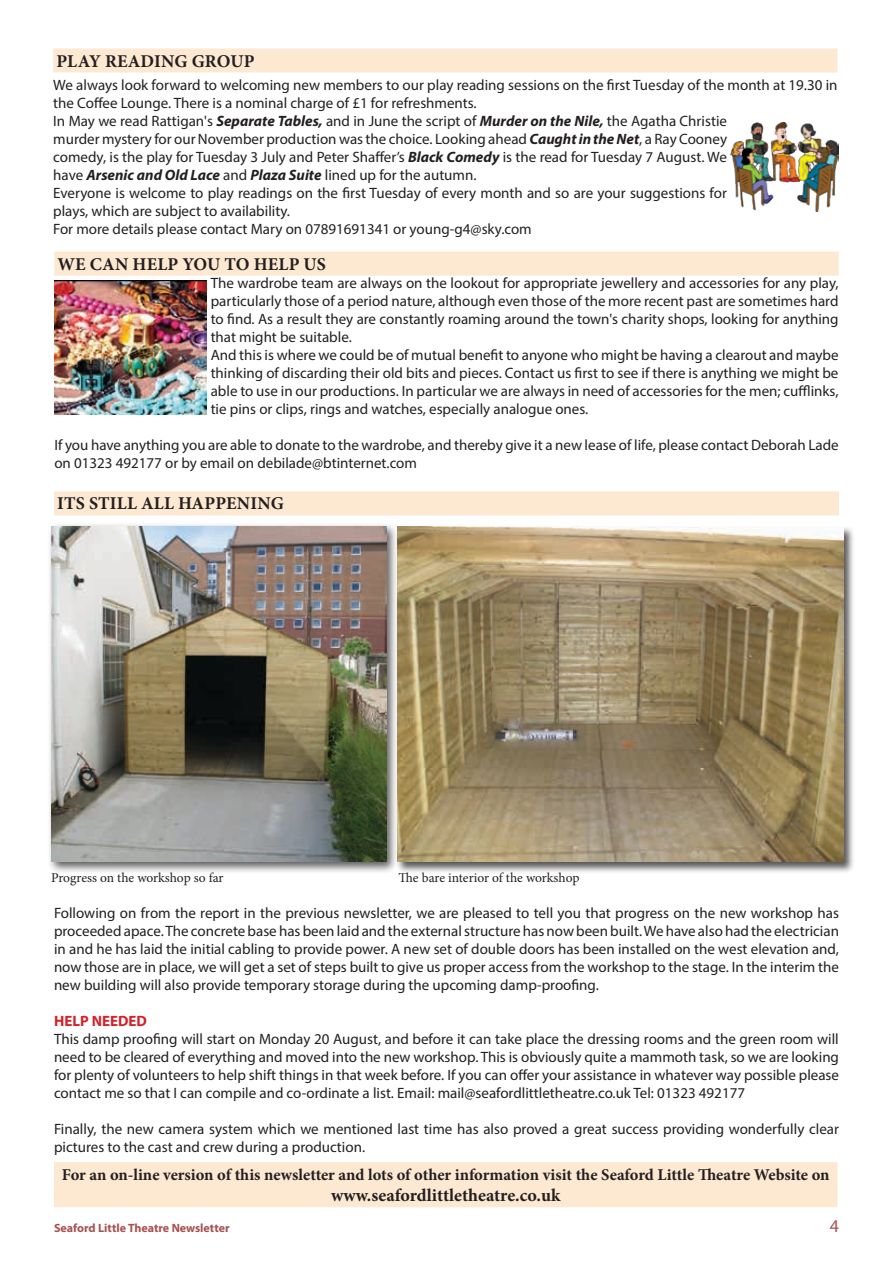
<style>
.page{position:relative;width:893px;height:1263px;background:#fff}
.page>*{position:absolute;margin:0;border:0;box-sizing:border-box;transform-origin:0 0}
.t1{font:700 18px "Minion Pro";letter-spacing:.01em;color:#231f20}
.t2{font:18px "Myriad Pro";color:#a85150}
.t3{font:700 16.5px "Minion Pro";letter-spacing:-.005em;color:#231f20}
.t4{font:15px/18px "Myriad Pro";color:#231f20}
.t5{font:700 15px "Myriad Pro";color:#d2232a}
.t6{font:13.5px "Minion Pro";letter-spacing:-.005em;color:#231f20}
.t7{font:700 12px "Myriad Pro";color:#a85150}
.s1{font-weight:700;font-style:italic}
</style>
<div class="page">
<div style="left:54px;top:1162px;width:783px;height:24px;background:#fde8d2"></div>
<div style="left:54px;top:1183px;width:783px;height:24px;background:#fde8d2"></div>
<div style="left:53px;top:48px;width:784px;height:24px;background:#fde8d2"></div>
<img style="left:730px;top:122px;width:109px;height:90px">
<div style="left:54px;top:491px;width:785px;height:24px;background:#fde8d2"></div>
<div style="left:47px;top:523px;width:352px;height:351px;background:#231f20;opacity:.75"></div>
<img style="left:51px;top:527px;width:335px;height:335px">
<div style="left:396px;top:526px;width:459px;height:347px;background:#231f20;opacity:.75"></div>
<img style="left:397px;top:527px;width:446px;height:334px">
<div style="left:54px;top:252px;width:785px;height:24px;background:#fde8d2"></div>
<img style="left:54px;top:281px;width:152px;height:133px">
<p class="t1" style="left:56px;top:48px;width:200px">PLAY READING GROUP</p>
<p class="t4" style="left:53px;top:76px;width:786px">We always look forward to welcoming new members to our play reading sessions on the first Tuesday of the month at 19.30 in the Coffee Lounge. There is a nominal charge of £1 for refreshments.<br>In May we read Rattigan's <span class="s1">Separate Tables,</span> and in June the script of <span class="s1">Murder on the Nile,</span> the Agatha Christie<br>murder mystery for our November production was the choice. Looking ahead <span class="s1">Caught in the Net</span>, a Ray Cooney<br>comedy, is the play for Tuesday 3 July and Peter Shaffer’s <span class="s1">Black Comedy</span> is the read for Tuesday 7 August. We<br>have <span class="s1">Arsenic and Old Lace</span> and <span class="s1">Plaza Suite</span> lined up for the autumn.<br>Everyone is welcome to play readings on the first Tuesday of every month and so are your suggestions for<br>plays, which are subject to availability.<br>For more details please contact Mary on 07891691341 or young-g4@sky.com</p>
<p class="t1" style="left:57px;top:251px;width:270px">WE CAN HELP YOU TO HELP US</p>
<p class="t4" style="left:211px;top:274px;width:629px">The wardrobe team are always on the lookout for appropriate jewellery and accessories for any play, particularly those of a period nature, although even those of the more recent past are sometimes hard to find. As a result they are constantly roaming around the town's charity shops, looking for anything that might be suitable.<br>And this is where we could be of mutual benefit to anyone who might be having a clearout and maybe thinking of discarding their old bits and pieces. Contact us first to see if there is anything we might be able to use in our productions. In particular we are always in need of accessories for the men; cufflinks, tie pins or clips, rings and watches, especially analogue ones.</p>
<p class="t4" style="left:54px;top:436px;width:786px">If you have anything you are able to donate to the wardrobe, and thereby give it a new lease of life, please contact Deborah Lade on 01323 492177 or by email on debilade@btinternet.com</p>
<p class="t1" style="left:57px;top:491px;width:228px">ITS STILL ALL HAPPENING</p>
<p class="t6" style="left:51px;top:869px;width:174px">Progress on the workshop so far</p>
<p class="t6" style="left:399px;top:869px;width:182px">The bare interior of the workshop</p>
<p class="t4" style="left:54px;top:904px;width:786px;text-align:justify">Following on from the report in the previous newsletter, we are pleased to tell you that progress on the new workshop has proceeded apace. The concrete base has been laid and the external structure has now been built. We have also had the electrician in and he has laid the initial cabling to provide power. A new set of double doors has been installed on the west elevation and, now those are in place, we will get a set of steps built to give us proper access from the workshop to the stage. In the interim the new building will also provide temporary storage during the upcoming damp-proofing.</p>
<p class="t5" style="left:54px;top:1011px;width:95px">HELP NEEDED</p>
<p class="t4" style="left:54px;top:1030px;width:787px;text-align:justify">This damp proofing will start on Monday 20 August, and before it can take place the dressing rooms and the green room will need to be cleared of everything and moved into the new workshop. This is obviously quite a mammoth task, so we are looking for plenty of volunteers to help shift things in that week before. If you can offer your assistance in whatever way possible please contact me so that I can compile and co-ordinate a list. Email: mail@seafordlittletheatre.co.uk Tel: 01323 492177</p>
<p class="t4" style="left:54px;top:1120px;width:786px">Finally, the new camera system which we mentioned last time has also proved a great success providing wonderfully clear pictures to the cast and crew during a production.</p>
<p class="t3" style="left:62px;top:1163px;width:769px">For an on-line version of this newsletter and lots of other information visit the Seaford Little Theatre Website on</p>
<p class="t1" style="left:331px;top:1183px;width:231px">www.seafordlittletheatre.co.uk</p>
<p class="t7" style="left:54px;top:1220px;width:177px">Seaford Little Theatre Newsletter</p>
<p class="t2" style="left:830px;top:1215px;width:11px">4</p>
</div>
